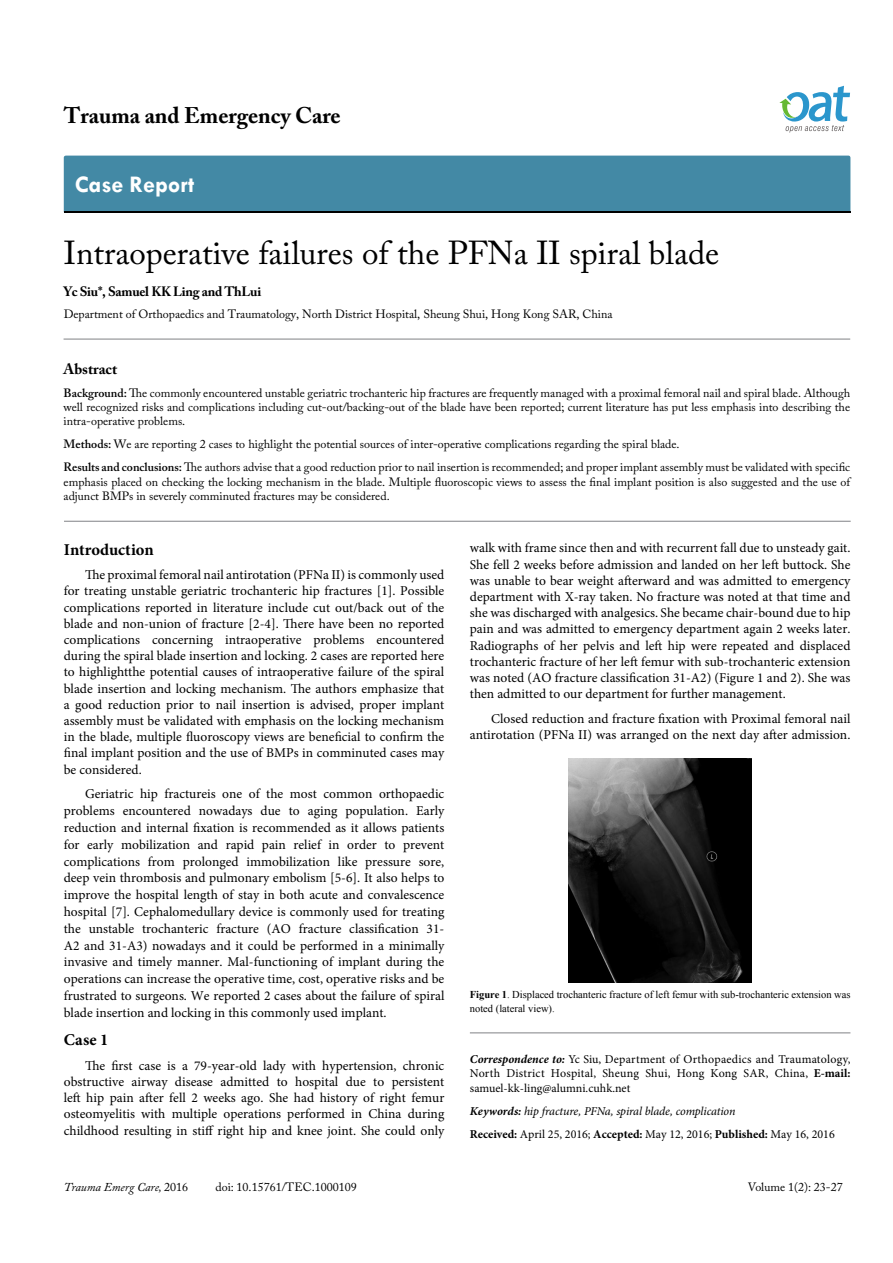
<style>
.page{position:relative;width:893px;height:1263px;background:#fff}
.page>*{position:absolute;margin:0;border:0;box-sizing:border-box;transform-origin:0 0}
.t1{font:33px "Adobe Caslon Pro";color:#000}
.t2{font:700 24px "Tw Cen";color:#fff}
.t3{font:700 22.5px "Adobe Caslon Pro";color:#000}
.t4{font:700 16.5px "Minion Pro";letter-spacing:.005em;color:#000}
.t5{font:700 15px "Adobe Caslon Pro";color:#000}
.t6{font:13.5px/16.2px "Minion Pro";color:#000;text-align:justify}
.t7{font:700 13.5px "Adobe Caslon Pro";letter-spacing:-.02em;color:#000}
.t8{font:12px/14.4px "Adobe Caslon Pro";color:#000}
.t9{font:12px/14.4px "Minion Pro";letter-spacing:.005em;color:#000;text-align:justify}
.t10{font:italic 12px/23px "Minion Pro";letter-spacing:-.01em;color:#000}
.t11{font:italic 12px "Adobe Caslon Pro";color:#000}
.t12{font:10.5px/13.5px "Times New Roman";color:#000}
.s1{font-weight:600}
.s2{font-weight:700}
.s3{font-weight:700;font-style:italic}
.s4{font-weight:700;font-style:normal}
.s5{font-style:normal}
</style>
<div class="page">
<div style="left:64px;top:156px;width:786px;height:56px;background:#4389a5"></div>
<svg style="left:779px;top:86px;width:71px;height:47px"></svg>
<hr style="left:64px;top:339px;width:786px;height:1px;background:#808285">
<hr style="left:64px;top:521px;width:787px;height:1px;background:#808285">
<hr style="left:470px;top:1033px;width:380px;height:1px;background:#808285">
<img style="left:569px;top:758px;width:183px;height:224px">
<h3 class="t3" style="left:64px;top:102px;width:278px">Trauma and Emergency Care</h3>
<h2 class="t2" style="left:75px;top:170px;width:121px">Case Report</h2>
<h1 class="t1" style="left:64px;top:233px;width:657px">Intraoperative failures of the PFNa II spiral blade</h1>
<p class="t7" style="left:64px;top:283px;width:199px">Yc Siu*, Samuel KK Ling and ThLui</p>
<p class="t8" style="left:64px;top:306px;width:550px">Department of Orthopaedics and Traumatology, North District Hospital, Sheung Shui, Hong Kong SAR, China</p>
<p class="t5" style="left:64px;top:360px;width:55px">Abstract</p>
<p class="t8" style="left:64px;top:385px;width:788px;text-align:justify"><span class="s1">Background:</span> The commonly encountered unstable geriatric trochanteric hip fractures are frequently managed with a proximal femoral nail and spiral blade. Although well recognized risks and complications including cut-out/backing-out of the blade have been reported; current literature has put less emphasis into describing the intra-operative problems.</p>
<p class="t8" style="left:64px;top:433px;width:788px;line-height:23px"><span class="s1">Methods:</span> We are reporting 2 cases to highlight the potential sources of inter-operative complications regarding the spiral blade.<br><span class="s1">Results and conclusions:</span> The authors advise that a good reduction prior to nail insertion is recommended; and proper implant assembly must be validated with specific</p>
<p class="t8" style="left:64px;top:474px;width:788px">emphasis placed on checking the locking mechanism in the blade. Multiple fluoroscopic views to assess the final implant position is also suggested and the use of adjunct BMPs in severely comminuted fractures may be considered.</p>
<p class="t4" style="left:64px;top:538px;width:91px">Introduction</p>
<p class="t6" style="left:64px;top:567px;width:382px;text-indent:21px">The proximal femoral nail antirotation (PFNa II) is commonly used for treating unstable geriatric trochanteric hip fractures [1]. Possible complications reported in literature include cut out/back out of the blade and non-union of fracture [2-4]. There have been no reported complications concerning intraoperative problems encountered during the spiral blade insertion and locking. 2 cases are reported here to highlightthe potential causes of intraoperative failure of the spiral blade insertion and locking mechanism. The authors emphasize that a good reduction prior to nail insertion is advised, proper implant assembly must be validated with emphasis on the locking mechanism in the blade, multiple fluoroscopy views are beneficial to confirm the final implant position and the use of BMPs in comminuted cases may be considered.</p>
<p class="t6" style="left:64px;top:786px;width:382px;line-height:16.8px;text-indent:21px">Geriatric hip fractureis one of the most common orthopaedic problems encountered nowadays due to aging population. Early reduction and internal fixation is recommended as it allows patients for early mobilization and rapid pain relief in order to prevent complications from prolonged immobilization like pressure sore, deep vein thrombosis and pulmonary embolism [5-6]. It also helps to improve the hospital length of stay in both acute and convalescence hospital [7]. Cephalomedullary device is commonly used for treating the unstable trochanteric fracture (AO fracture classification 31- A2 and 31-A3) nowadays and it could be performed in a minimally invasive and timely manner. Mal-functioning of implant during the operations can increase the operative time, cost, operative risks and be frustrated to surgeons. We reported 2 cases about the failure of spiral blade insertion and locking in this commonly used implant.</p>
<p class="t4" style="left:64px;top:1028px;width:46px">Case 1</p>
<p class="t6" style="left:64px;top:1057px;width:382px;text-indent:21px">The first case is a 79-year-old lady with hypertension, chronic obstructive airway disease admitted to hospital due to persistent left hip pain after fell 2 weeks ago. She had history of right femur osteomyelitis with multiple operations performed in China during childhood resulting in stiff right hip and knee joint. She could only</p>
<p class="t6" style="left:470px;top:540px;width:382px">walk with frame since then and with recurrent fall due to unsteady gait.<br>She fell 2 weeks before admission and landed on her left buttock. She was unable to bear weight afterward and was admitted to emergency department with X-ray taken. No fracture was noted at that time and she was discharged with analgesics. She became chair-bound due to hip pain and was admitted to emergency department again 2 weeks later.<br>Radiographs of her pelvis and left hip were repeated and displaced trochanteric fracture of her left femur with sub-trochanteric extension was noted (AO fracture classification 31-A2) (Figure 1 and 2). She was then admitted to our department for further management.</p>
<p class="t6" style="left:470px;top:710px;width:382px;text-align:right">Closed reduction and fracture fixation with Proximal femoral nail antirotation (PFNa II) was arranged on the next day after admission.</p>
<p class="t12" style="left:470px;top:988px;width:382px"><span class="s2">Figure 1</span>. Displaced trochanteric fracture of left femur with sub-trochanteric extension was noted (lateral view).</p>
<p class="t9" style="left:470px;top:1052px;width:382px"><span class="s3">Correspondence to:</span> Yc Siu, Department of Orthopaedics and Traumatology, North District Hospital, Sheung Shui, Hong Kong SAR, China, <span class="s2">E-mail: </span>samuel-kk-ling@alumni.cuhk.net</p>
<p class="t10" style="left:470px;top:1099px;width:366px"><span class="s2">Keywords:</span> hip fracture, PFNa, spiral blade, complication<br><span class="s4">Received:</span> <span class="s5">April 25, 2016;</span> <span class="s4">Accepted:</span> <span class="s5">May 12, 2016;</span> <span class="s4">Published:</span> <span class="s5">May 16, 2016</span></p>
<p class="t11" style="left:64px;top:1180px;width:126px">Trauma Emerg Care, <span class="s5">2016</span></p>
<p class="t8" style="left:215px;top:1180px;width:143px">doi: 10.15761/TEC.1000109</p>
<p class="t8" style="left:748px;top:1180px;width:96px">Volume 1(2): 23-27</p>
</div>
